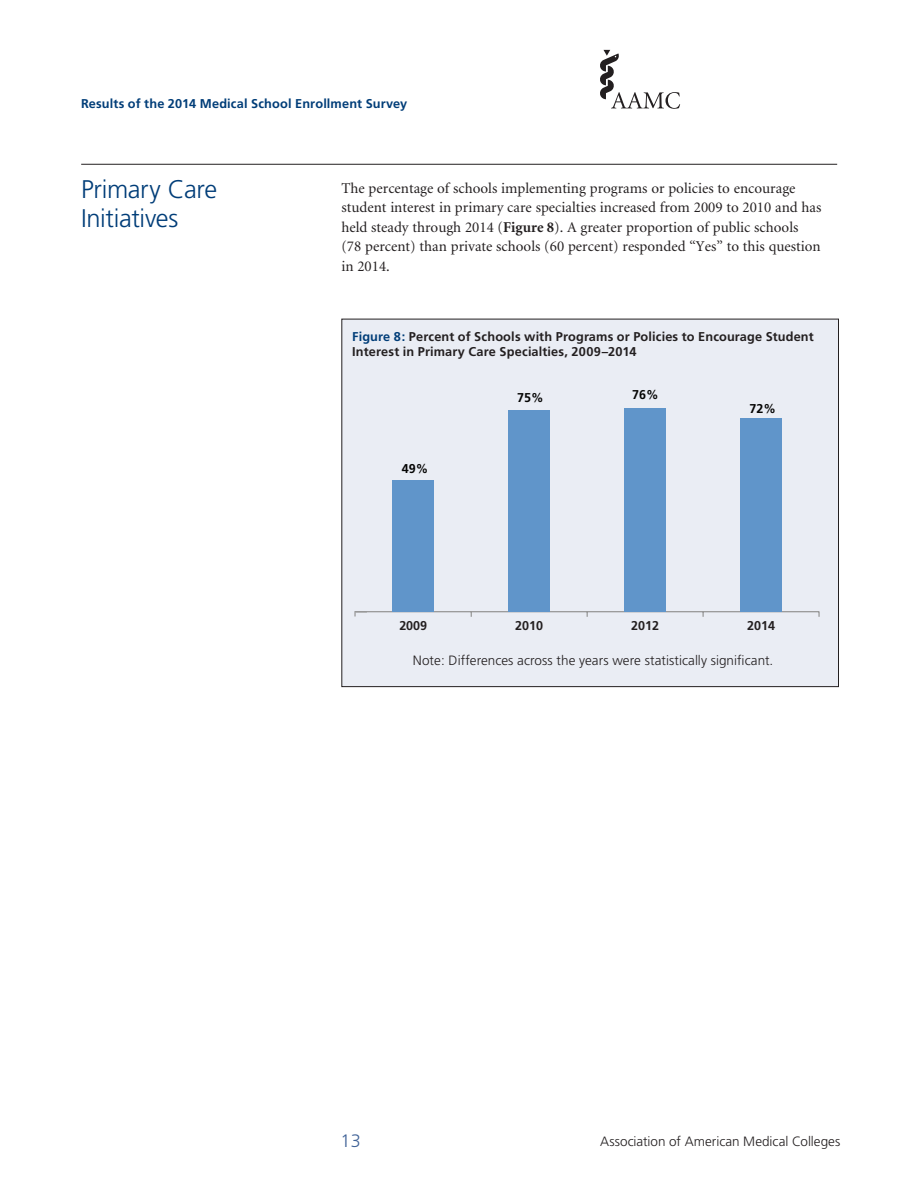
<style>
.page{position:relative;width:918px;height:1188px;background:#fff}
.page>*{position:absolute;margin:0;border:0;box-sizing:border-box;transform-origin:0 0}
._2012-BoxedLeadInHea{font:300 25.5px/29.2px "Frutiger";letter-spacing:-.015em;color:#003d78}
.t1{font:300 18px "Frutiger";color:#406297}
.formatted_text_resul{font:15px/19.5px "Minion";color:#231f20}
._2012-BodyText{font:300 13.5px "Frutiger";color:#231f20}
._2012-BoxedHead1{font:700 12.75px/14.7px "Frutiger";letter-spacing:.01em;color:#231f20}
.t2{font:700 12.75px "Frutiger";letter-spacing:.01em;color:#003d78}
.t3{font:700 12.75px "Frutiger";color:#050504}
.s1{font-weight:700}
.s2{color:#003d78}
</style>
<div class="page">
<svg style="left:600px;top:50px;width:80px;height:59px"></svg>
<hr style="left:81px;top:164px;width:756px;height:1px;background:#231f20">
<svg style="left:341px;top:318px;width:498px;height:369px"></svg>
<p class="t2" style="left:81px;top:96px;width:328px">Results of the 2014 Medical School Enrollment Survey</p>
<p class="_2012-BoxedLeadInHea" style="left:81px;top:175px;width:138px">Primary Care<br>Initiatives</p>
<p class="formatted_text_resul" style="left:341px;top:179px;width:482px">The percentage of schools implementing programs or policies to encourage student interest in primary care specialties increased from 2009 to 2010 and has held steady through 2014 (<span class="s1">Figure 8</span>). A greater proportion of public schools (78 percent) than private schools (60 percent) responded “Yes” to this question in 2014.</p>
<p class="_2012-BoxedHead1" style="left:352px;top:330px;width:463px"><span class="s2">Figure 8:</span> Percent of Schools with Programs or Policies to Encourage Student<br>Interest in Primary Care Specialties, 2009–2014</p>
<p class="t3" style="left:402px;top:461px;width:28px">49%</p>
<p class="t3" style="left:517px;top:390px;width:28px">75%</p>
<p class="t3" style="left:632px;top:387px;width:28px">76%</p>
<p class="t3" style="left:749px;top:401px;width:28px">72%</p>
<p class="_2012-BoxedHead1" style="left:399px;top:618px;width:29px">2009</p>
<p class="_2012-BoxedHead1" style="left:515px;top:618px;width:29px">2010</p>
<p class="_2012-BoxedHead1" style="left:631px;top:618px;width:29px">2012</p>
<p class="_2012-BoxedHead1" style="left:747px;top:618px;width:29px">2014</p>
<p class="_2012-BodyText" style="left:413px;top:652px;width:362px">Note: Differences across the years were statistically significant.</p>
<p class="t1" style="left:340px;top:1130px;width:22px">13</p>
<p class="_2012-BodyText" style="left:600px;top:1134px;width:242px">Association of American Medical Colleges</p>
</div>
